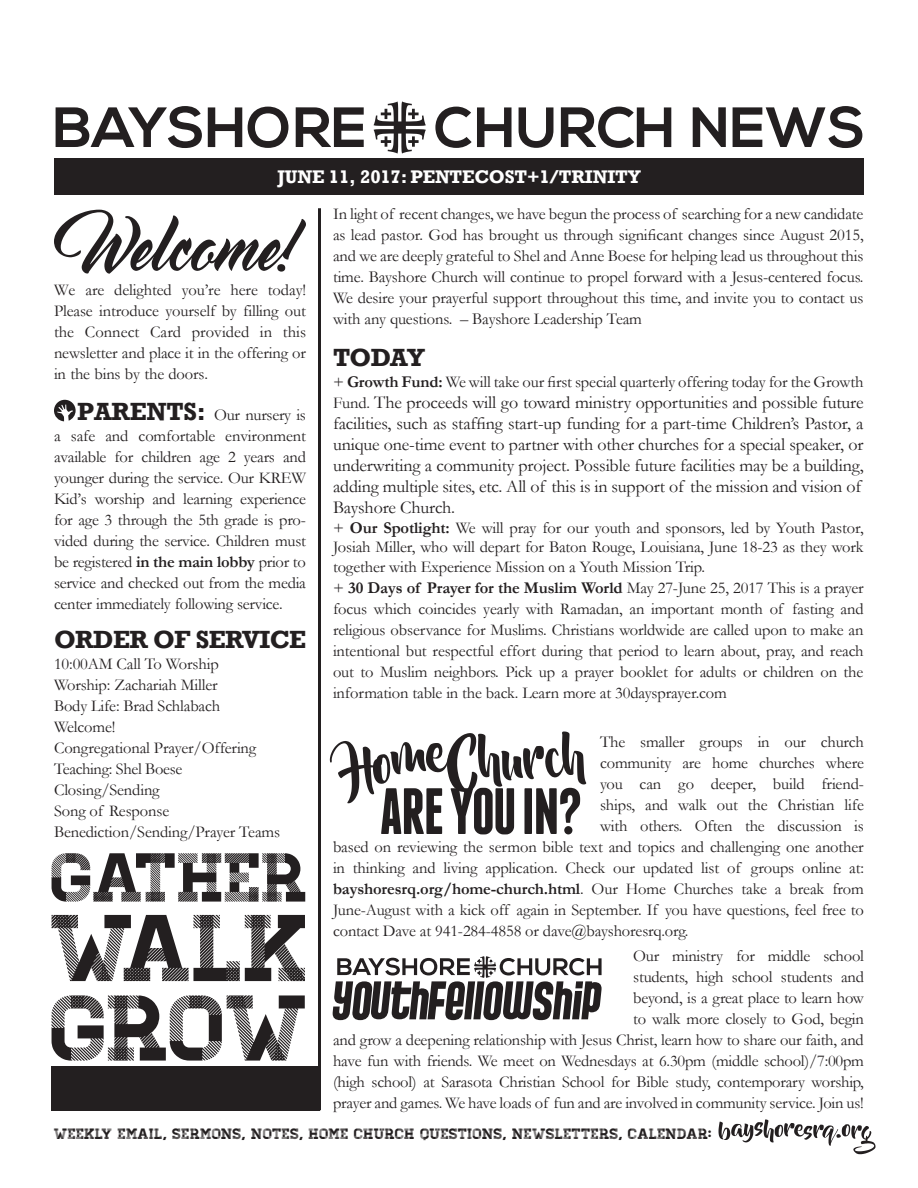
<style>
.page{position:relative;width:918px;height:1188px;background:#fff}
.page>*{position:absolute;margin:0;border:0;box-sizing:border-box;transform-origin:0 0}
.t1{font:94.5px "Homestead Display";color:#231f20}
.t2{font:93px "Homestead Display";color:#231f20}
.t3{font:69px "Homestead Display";letter-spacing:-.01em;color:#231f20}
.t4{font:700 56.55px "Nexa";color:#231f20}
.t5{font:700 25.5px "Rockwell";letter-spacing:-.025em;color:#231f20}
.t6{font:700 18.75px "Rockwell";letter-spacing:-.01em;color:#fff}
.t7{font:18px/21px "Garamond";letter-spacing:-.01em;color:#231f20}
.t8{font:16.5px/21px "Garamond";letter-spacing:-.01em;color:#231f20;text-align:justify}
.t9{font:700 16.5px "Garamond";letter-spacing:-.01em;color:#231f20}
.t10{font:15px "Homestead Display";letter-spacing:.01em;color:#231f20}
.s1{font-weight:700}
.s2{font-size:16.5px}
.s3{font-family:"Rockwell";font-weight:700;font-size:25.5px}
.s4{font-weight:400}
</style>
<div class="page">
<svg style="left:330px;top:732px;width:256px;height:102px"></svg>
<div style="left:54px;top:158px;width:810px;height:37px;background:#231f20"></div>
<hr style="left:318px;top:208px;width:3px;height:902px;background:#231f20">
<svg style="left:719px;top:1119px;width:157px;height:35px"></svg>
<svg style="left:54px;top:400px;width:22px;height:21px"></svg>
<svg style="left:333px;top:956px;width:269px;height:64px"></svg>
<svg style="left:373px;top:101px;width:53px;height:53px"></svg>
<svg style="left:54px;top:210px;width:252px;height:64px"></svg>
<div style="left:51px;top:1066px;width:269px;height:44px;background:#231f20"></div>
<h3 class="t4" style="left:53px;top:95px;width:814px">BAYSHORE CHURCH NEWS</h3>
<p class="t6" style="left:277px;top:165px;width:365px">JUNE 11, 2017: PENTECOST+1/TRINITY</p>
<p class="t8" style="left:333px;top:203px;width:532px">In light of recent changes, we have begun the process of searching for a new candidate as lead pastor. God has brought us through significant changes since August 2015, and we are deeply grateful to Shel and Anne Boese for helping lead us throughout this time. Bayshore Church will continue to propel forward with a Jesus-centered focus.<br>We desire your prayerful support throughout this time, and invite you to contact us with any questions. – Bayshore Leadership Team</p>
<p class="t5" style="left:333px;top:342px;width:93px">TODAY</p>
<p class="t8" style="left:333px;top:371px;width:532px">+ <span class="s1">Growth Fund:</span> We will take our first special quarterly offering today for the Growth</p>
<p class="t7" style="left:333px;top:391px;width:532px"><span class="s2">Fund.</span> The proceeds will go toward ministry opportunities and possible future facilities, such as staffing start-up funding for a part-time Children’s Pastor, a unique one-time event to partner with other churches for a special speaker, or underwriting a community project. Possible future facilities may be a building, adding multiple sites, etc. All of this is in support of the mission and vision of Bayshore Church.</p>
<p class="t8" style="left:333px;top:517px;width:532px;line-height:19.5px">+ <span class="s1">Our Spotlight:</span> We will pray for our youth and sponsors, led by Youth Pastor, Josiah Miller, who will depart for Baton Rouge, Louisiana, June 18-23 as they work together with Experience Mission on a Youth Mission Trip.</p>
<p class="t8" style="left:333px;top:576px;width:532px">+ <span class="s1">30 Days of Prayer for the Muslim World</span> May 27-June 25, 2017 This is a prayer focus which coincides yearly with Ramadan, an important month of fasting and religious observance for Muslims. Christians worldwide are called upon to make an intentional but respectful effort during that period to learn about, pray, and reach out to Muslim neighbors. Pick up a prayer booklet for adults or children on the information table in the back. Learn more at 30daysprayer.com</p>
<p class="t8" style="left:54px;top:279px;width:254px">We are delighted you’re here today!<br>Please introduce yourself by filling out the Connect Card provided in this newsletter and place it in the offering or in the bins by the doors.</p>
<p class="t8" style="left:54px;top:403px;width:254px;text-indent:23px"><span class="s3">PARENTS:</span> Our nursery is a safe and comfortable environment available for children age 2 years and younger during the service. Our KREW Kid’s worship and learning experience for age 3 through the 5th grade is pro&shy;vided during the service. Children must be registered <span class="s1">in the main lobby</span> prior to service and checked out from the media center immediately following service.</p>
<p class="t5" style="left:54px;top:623px;width:254px">ORDER OF SERVICE</p>
<p class="t8" style="left:54px;top:652px;width:166px">10:00AM Call To Worship</p>
<p class="t8" style="left:54px;top:673px;width:165px">Worship: Zachariah Miller</p>
<p class="t8" style="left:54px;top:694px;width:168px">Body Life: Brad Schlabach</p>
<p class="t8" style="left:54px;top:715px;width:63px">Welcome!</p>
<p class="t8" style="left:54px;top:736px;width:204px">Congregational Prayer/Offering</p>
<p class="t8" style="left:54px;top:757px;width:130px">Teaching: Shel Boese</p>
<p class="t8" style="left:54px;top:778px;width:107px">Closing/Sending</p>
<p class="t8" style="left:54px;top:799px;width:117px">Song of Response</p>
<p class="t8" style="left:54px;top:820px;width:228px">Benediction/Sending/Prayer Teams</p>
<p class="t8" style="left:600px;top:731px;width:265px">The smaller groups in our church</p>
<p class="t8" style="left:600px;top:752px;width:265px">community are home churches where</p>
<p class="t8" style="left:600px;top:773px;width:266px">you can go deeper, build friend-</p>
<p class="t8" style="left:600px;top:794px;width:265px">ships, and walk out the Christian life</p>
<p class="t8" style="left:600px;top:815px;width:265px">with others. Often the discussion is</p>
<p class="t8" style="left:333px;top:836px;width:532px">based on reviewing the sermon bible text and topics and challenging one another</p>
<p class="t8" style="left:333px;top:857px;width:532px">in thinking and living application. Check our updated list of groups online at:</p>
<p class="t9" style="left:333px;top:878px;width:532px">bayshoresrq.org/home-church.html<span class="s4">. Our Home Churches take a break from</span></p>
<p class="t8" style="left:333px;top:899px;width:533px">June-August with a kick off again in September. If you have questions, feel free to</p>
<p class="t8" style="left:333px;top:920px;width:357px">contact Dave at 941-284-4858 or dave@bayshoresrq.org.</p>
<p class="t8" style="left:333px;top:945px;width:533px;text-align:right">Our ministry for middle school<br>students, high school students and<br>beyond, is a great place to learn how<br>to walk more closely to God, begin<br>and grow a deepening relationship with Jesus Christ, learn how to share our faith, and have fun with friends. We meet on Wednesdays at 6.30pm (middle school)/7:00pm (high school) at Sarasota Christian School for Bible study, contemporary worship, prayer and games. We have loads of fun and are involved in community service. Join us!</p>
<p class="t10" style="left:54px;top:1125px;width:659px">WEEKLY EMAIL, SERMONS, NOTES, HOME CHURCH QUESTIONS, NEWSLETTERS, CALENDAR:</p>
<p class="t3" style="left:52px;top:837px;width:259px">GATHER</p>
<p class="t1" style="left:52px;top:893px;width:261px">WALK</p>
<p class="t2" style="left:52px;top:974px;width:261px">GROW</p>
</div>
